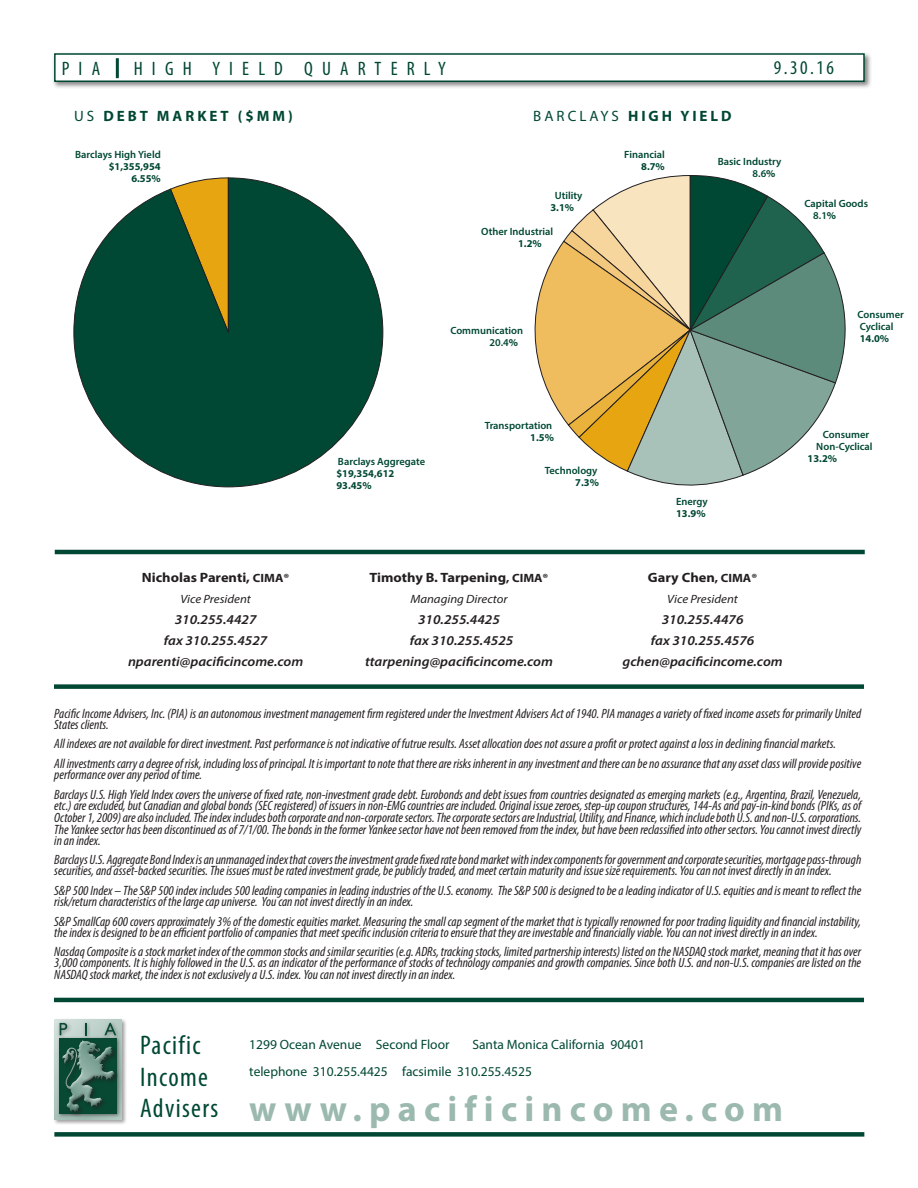
<style>
.page{position:relative;width:918px;height:1188px;background:#fff}
.page>*{position:absolute;margin:0;border:0;box-sizing:border-box;transform-origin:0 0}
.t1{font:700 36px "Myriad Pro";letter-spacing:.2em;color:#9bb9ae}
.t2{font:condensed 27px "Myriad Pro";letter-spacing:.05em;color:#004833}
.t3{font:condensed 19.5px "Myriad Pro";letter-spacing:.47em;color:#004833}
.t4{font:700 15px "Myriad Pro";letter-spacing:.2em;color:#004833}
.t5{font:italic condensed 13.5px/11.7px "Myriad Pro";color:#231f20}
.t6{font:italic 600 13.5px/21px "Myriad Pro";color:#231f20;text-align:center;scale:1.07 1}
.t7{font:13.5px "Myriad Pro";color:#004833}
.t8{font:700 13.5px "Myriad Pro";color:#231f20;scale:1.07 1}
.t9{font:italic 12px "Myriad Pro";color:#231f20;scale:1.07 1}
.t10{font:600 10.5px/12px "Myriad Pro";color:#004833}
.t11{font:700 10.5px "Myriad Pro";color:#004833}
.s1{font-weight:400}
.s2{font-weight:700}
.s3{font-size:12px}
</style>
<div class="page">
<hr style="left:54px;top:998px;width:810px;height:4px;background:#004833">
<div style="left:52px;top:51px;width:820px;height:38px;background:#231f20;opacity:.55"></div>
<div style="left:54px;top:53px;width:811px;height:29px;background:#fff;border:2px solid #004833"></div>
<div style="left:53px;top:1018px;width:74px;height:107px;background:#231f20;opacity:.45"></div>
<svg style="left:54px;top:1020px;width:67px;height:100px"></svg>
<div style="left:57px;top:1036px;width:64px;height:82px;background:#231f20;opacity:.55"></div>
<div style="left:57px;top:1020px;width:15px;height:20px;background:#231f20;opacity:.45"></div>
<svg style="left:60px;top:1023px;width:7px;height:12px"></svg>
<div style="left:82px;top:1020px;width:10px;height:20px;background:#231f20;opacity:.45"></div>
<svg style="left:85px;top:1023px;width:2px;height:12px"></svg>
<div style="left:102px;top:1020px;width:19px;height:20px;background:#231f20;opacity:.45"></div>
<svg style="left:104px;top:1023px;width:12px;height:12px"></svg>
<div style="left:61px;top:1040px;width:59px;height:78px;background:#231f20;opacity:.55"></div>
<div style="left:59px;top:1038px;width:56px;height:74px;background:#074932"></div>
<div style="left:59px;top:1041px;width:56px;height:72px;background:#231f20;opacity:.65"></div>
<div style="left:54px;top:1132px;width:810px;height:5px;background:#004833"></div>
<hr style="left:116px;top:58px;width:3px;height:20px;background:#004833">
<div style="left:54px;top:684px;width:810px;height:5px;background:#004833"></div>
<svg style="left:73px;top:177px;width:311px;height:311px"></svg>
<hr style="left:55px;top:550px;width:810px;height:4px;background:#004833">
<svg style="left:534px;top:175px;width:312px;height:311px"></svg>
<p class="t3" style="left:62px;top:57px;width:40px">PIA</p>
<p class="t3" style="left:134px;top:57px;width:314px">HIGH YIELD QUARTERLY</p>
<p class="t3" style="left:774px;top:56px;width:62px">9.30.16</p>
<p class="t4" style="left:74px;top:106px;width:220px"><span class="s1">US</span> DEBT MARKET ($MM)</p>
<p class="t4" style="left:533px;top:106px;width:200px"><span class="s1">BARCLAYS</span> HIGH YIELD</p>
<p class="t10" style="left:753px;top:155px;width:30px;text-indent:-35px">Basic Industry<br>8.6<span class="s2">%</span></p>
<p class="t10" style="left:624px;top:148px;width:42px">Financial</p>
<p class="t11" style="left:641px;top:160px;width:25px">8.7%</p>
<p class="t10" style="left:75px;top:149px;width:87px;text-align:right">Barclays High Yield <span class="s2">$1,355,954</span></p>
<p class="t11" style="left:131px;top:172px;width:31px">6.55%</p>
<p class="t8" style="left:142px;top:568px;width:139px">Nicholas Parenti, <span class="s3">CIMA®</span></p>
<p class="t9" style="left:180px;top:591px;width:67px">Vice President</p>
<p class="t6" style="left:128px;top:608px;width:165px">310.255.4427<br>fax 310.255.4527 nparenti@pacificincome.com</p>
<p class="t10" style="left:550px;top:189px;width:34px;text-indent:4px">Utility<br><span class="s2">3.1%</span></p>
<p class="t10" style="left:518px;top:225px;width:37px;text-indent:-37px">Other Industrial<br><span class="s2">1.2%</span></p>
<p class="t10" style="left:489px;top:324px;width:35px;text-indent:-39px">Communication<br>20.4<span class="s2">%</span></p>
<p class="t10" style="left:805px;top:197px;width:65px">Capital Goods</p>
<p class="t10" style="left:813px;top:209px;width:24px">8.1<span class="s2">%</span></p>
<p class="t10" style="left:858px;top:308px;width:48px">Consumer<br>Cyclical</p>
<p class="t11" style="left:860px;top:332px;width:31px">14.0%</p>
<p class="t10" style="left:338px;top:455px;width:89px">Barclays Aggregate</p>
<p class="t11" style="left:336px;top:467px;width:59px">$19,354,612</p>
<p class="t11" style="left:336px;top:479px;width:37px">93.45%</p>
<p class="t10" style="left:485px;top:419px;width:71px;text-align:right">Transportation<br><span class="s2">1.5%</span></p>
<p class="t10" style="left:545px;top:464px;width:56px;text-align:right">Technology<br><span class="s2">7.3%</span></p>
<p class="t8" style="left:370px;top:568px;width:169px">Timothy B. Tarpening<span class="s3">, CIMA®</span></p>
<p class="t9" style="left:410px;top:591px;width:92px">Managing Director</p>
<p class="t6" style="left:418px;top:608px;width:78px">310.255.4425</p>
<p class="t6" style="left:410px;top:629px;width:98px">fax 310.255.4525</p>
<p class="t6" style="left:365px;top:650px;width:177px">ttarpening@pacificincome.com</p>
<p class="t10" style="left:676px;top:496px;width:33px">Energy</p>
<p class="t11" style="left:676px;top:507px;width:31px">13.9%</p>
<p class="t8" style="left:648px;top:569px;width:104px">Gary Chen<span class="s3">, CIMA®</span></p>
<p class="t9" style="left:667px;top:591px;width:67px">Vice President</p>
<p class="t6" style="left:623px;top:609px;width:151px">310.255.4476<br>fax 310.255.4576 gchen@pacificincome.com</p>
<p class="t10" style="left:823px;top:428px;width:48px">Consumer</p>
<p class="t10" style="left:816px;top:440px;width:58px">Non-Cyclical</p>
<p class="t11" style="left:808px;top:452px;width:31px">13.2%</p>
<p class="t5" style="left:54px;top:707px;width:808px">Pacific Income Advisers, Inc. (PIA) is an autonomous investment management firm registered under the Investment Advisers Act of 1940. PIA manages a variety of fixed income assets for primarily United<br>States clients.</p>
<p class="t5" style="left:54px;top:738px;width:783px">All indexes are not available for direct investment. Past performance is not indicative of futrue results. Asset allocation does not assure a profit or protect against a loss in declining financial markets.</p>
<p class="t5" style="left:54px;top:757px;width:808px">All investments carry a degree of risk, including loss of principal. It is important to note that there are risks inherent in any investment and there can be no assurance that any asset class will provide positive performance over any period of time.</p>
<p class="t5" style="left:54px;top:788px;width:809px;text-align:justify">Barclays U.S. High Yield Index covers the universe of fixed rate, non-investment grade debt. Eurobonds and debt issues from countries designated as emerging markets (e.g., Argentina, Brazil, Venezuela, etc.) are excluded, but Canadian and global bonds (SEC registered) of issuers in non-EMG countries are included. Original issue zeroes, step-up coupon structures, 144-As and pay-in-kind bonds (PIKs, as of October 1, 2009) are also included. The index includes both corporate and non-corporate sectors. The corporate sectors are Industrial, Utility, and Finance, which include both U.S. and non-U.S. corporations.<br>The Yankee sector has been discontinued as of 7/1/00. The bonds in the former Yankee sector have not been removed from the index, but have been reclassified into other sectors. You cannot invest directly in an index.</p>
<p class="t5" style="left:54px;top:853px;width:809px">Barclays U.S. Aggregate Bond Index is an unmanaged index that covers the investment grade fixed rate bond market with index components for government and corporate securities, mortgage pass-through securities, and asset-backed securities. The issues must be rated investment grade, be publicly traded, and meet certain maturity and issue size requirements. You can not invest directly in an index.</p>
<p class="t5" style="left:54px;top:884px;width:809px">S&amp;P 500 Index – The S&amp;P 500 index includes 500 leading companies in leading industries of the U.S. economy. The S&amp;P 500 is designed to be a leading indicator of U.S. equities and is meant to reflect the risk/return characteristics of the large cap universe. You can not invest directly in an index.</p>
<p class="t5" style="left:54px;top:915px;width:808px">S&amp;P SmallCap 600 covers approximately 3% of the domestic equities market. Measuring the small cap segment of the market that is typically renowned for poor trading liquidity and financial instability, the index is designed to be an efficient portfolio of companies that meet specific inclusion criteria to ensure that they are investable and financially viable. You can not invest directly in an index.</p>
<p class="t5" style="left:54px;top:945px;width:808px;text-align:justify">Nasdaq Composite is a stock market index of the common stocks and similar securities (e.g. ADRs, tracking stocks, limited partnership interests) listed on the NASDAQ stock market, meaning that it has over 3,000 components. It is highly followed in the U.S. as an indicator of the performance of stocks of technology companies and growth companies. Since both U.S. and non-U.S. companies are listed on the NASDAQ stock market, the index is not exclusively a U.S. index. You can not invest directly in an index.</p>
<p class="t2" style="left:140px;top:1029px;width:62px">Pacific</p>
<p class="t2" style="left:140px;top:1060px;width:69px">Income</p>
<p class="t2" style="left:140px;top:1092px;width:80px">Advisers</p>
<p class="t7" style="left:249px;top:1036px;width:202px">1299 Ocean Avenue Second Floor</p>
<p class="t7" style="left:472px;top:1036px;width:174px">Santa Monica California 90401</p>
<p class="t7" style="left:249px;top:1063px;width:284px">telephone 310.255.4425 facsimile 310.255.4525</p>
<p class="t1" style="left:249px;top:1086px;width:535px">www.pacificincome.com</p>
</div>
